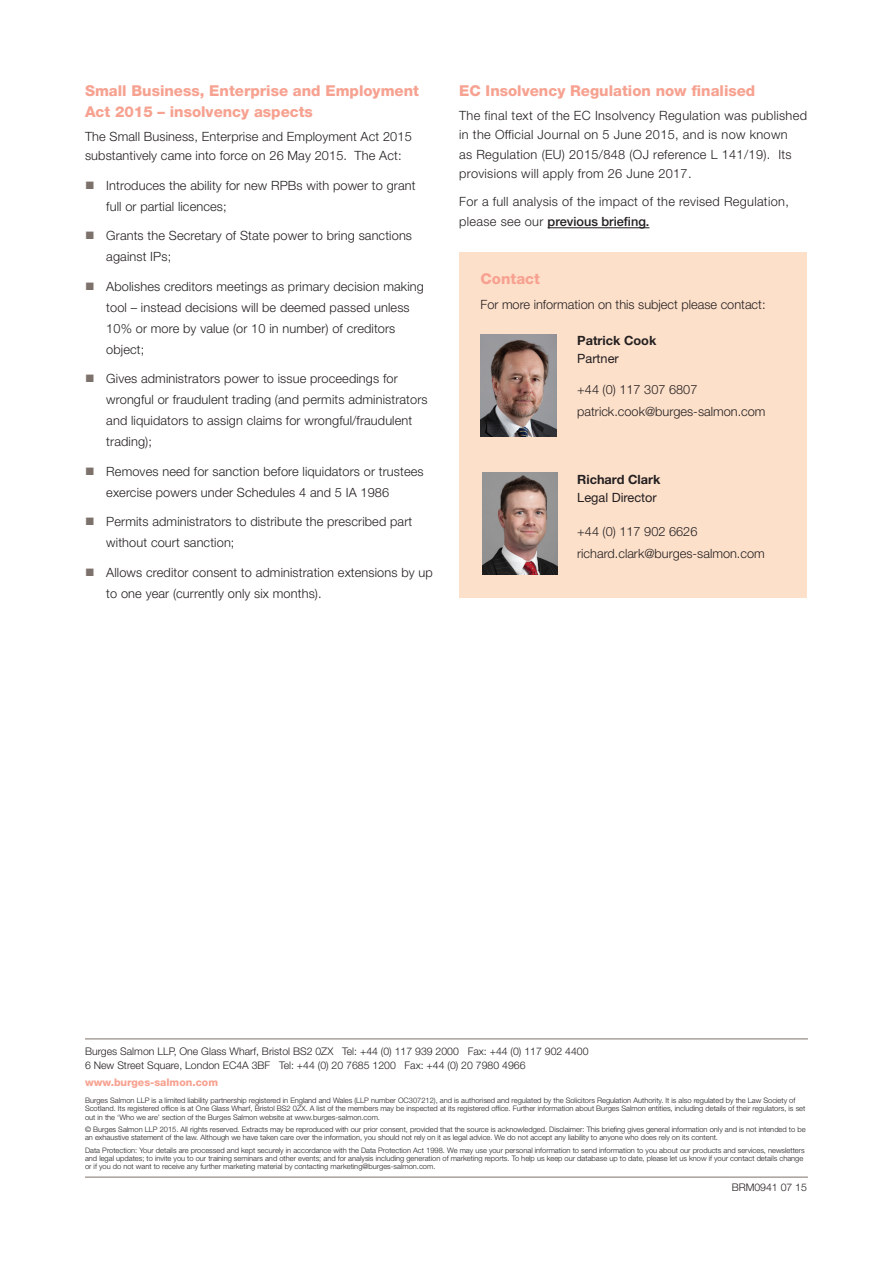
<style>
.page{position:relative;width:893px;height:1263px;background:#fff}
.page>*{position:absolute;margin:0;border:0;box-sizing:border-box;transform-origin:0 0}
.subtitle_-_pink{font:800 15px/21px "Helvetica Neue LT Std";color:#f7a291}
.bodytextindent{font:300 12.75px/21px "Helvetica Neue LT Std";letter-spacing:.01em;color:#231f20}
.bodytext{font:300 12.75px "Helvetica Neue LT Std";color:#231f20}
.bodytext-2{font:12.75px/18px "Helvetica Neue LT Std";color:#231f20}
.bodytext-3{font:700 12.75px/18px "Helvetica Neue LT Std";color:#231f20}
.t1{font:300 10.5px/13.5px "Helvetica Neue LT Std";color:#231f20}
.t2{font:800 10.5px "Helvetica Neue LT Std";color:#f7a291}
.disclaimer{font:300 7.5px/8.2px "Helvetica Neue LT Std";color:#231f20}
.s1{font-weight:500}
.s2{font-weight:400}
.s3{font-weight:700}
</style>
<div class="page">
<hr style="left:85px;top:1177px;width:723px;height:1px;background:#7d716c">
<hr style="left:85px;top:1038px;width:723px;height:1px;background:#7d716c">
<div style="left:459px;top:252px;width:348px;height:345px;background:#fde0ca"></div>
<img style="left:480px;top:334px;width:76px;height:102px">
<img style="left:483px;top:473px;width:74px;height:102px">
<hr style="left:548px;top:227px;width:101px;height:1px;background:#231f20">
<p class="subtitle_-_pink" style="left:85px;top:80px;width:335px">Small Business, Enterprise and Employment<br>Act 2015 – insolvency aspects</p>
<p class="bodytextindent" style="left:85px;top:126px;width:328px;line-height:19.5px">The Small Business, Enterprise and Employment Act 2015 substantively came into force on 26 May 2015. The Act:</p>
<p class="bodytextindent" style="left:106px;top:174px;width:311px">Introduces the ability for new RPBs with power to grant full or partial licences;</p>
<p class="bodytextindent" style="left:106px;top:225px;width:307px">Grants the Secretary of State power to bring sanctions against IPs;</p>
<p class="bodytextindent" style="left:106px;top:275px;width:319px">Abolishes creditors meetings as primary decision making tool – instead decisions will be deemed passed unless 10% or more by value (or 10 in number) of creditors object;</p>
<p class="bodytextindent" style="left:106px;top:368px;width:323px">Gives administrators power to issue proceedings for wrongful or fraudulent trading (and permits administrators and liquidators to assign claims for wrongful/fraudulent trading);</p>
<p class="bodytextindent" style="left:106px;top:460px;width:319px">Removes need for sanction before liquidators or trustees exercise powers under Schedules 4 and 5 IA 1986</p>
<p class="bodytextindent" style="left:106px;top:511px;width:307px">Permits administrators to distribute the prescribed part without court sanction;</p>
<p class="bodytextindent" style="left:106px;top:561px;width:328px">Allows creditor consent to administration extensions by up to one year (currently only six months).</p>
<p class="subtitle_-_pink" style="left:459px;top:80px;width:298px">EC Insolvency Regulation now finalised</p>
<p class="bodytextindent" style="left:459px;top:105px;width:349px;line-height:19.5px">The final text of the EC Insolvency Regulation was published in the Official Journal on 5 June 2015, and is now known<br>as Regulation (EU) 2015/848 (OJ reference L 141/19). Its provisions will apply from 26 June 2017.</p>
<p class="bodytextindent" style="left:459px;top:191px;width:331px;line-height:19.5px">For a full analysis of the impact of the revised Regulation, please see our <span class="s1">previous briefing.</span></p>
<p class="subtitle_-_pink" style="left:480px;top:268px;width:61px">Contact</p>
<p class="bodytext" style="left:480px;top:297px;width:287px">For more information on this subject please contact:</p>
<p class="bodytext-3" style="left:577px;top:331px;width:81px">Patrick Cook<br><span class="s2">Partner</span></p>
<p class="bodytextindent" style="left:577px;top:379px;width:122px">+44 (0) 117 307 6807</p>
<p class="bodytext" style="left:577px;top:404px;width:190px">patrick.cook@burges-salmon.com</p>
<p class="bodytext-2" style="left:577px;top:470px;width:85px"><span class="s3">Richard Clark<br></span>Legal Director</p>
<p class="bodytextindent" style="left:577px;top:520px;width:122px">+44 (0) 117 902 6626</p>
<p class="bodytext" style="left:577px;top:545px;width:189px">richard.clark@burges-salmon.com</p>
<p class="t1" style="left:85px;top:1044px;width:505px">Burges Salmon LLP, One Glass Wharf, Bristol BS2 0ZX Tel: +44 (0) 117 939 2000 Fax: +44 (0) 117 902 4400<br>6 New Street Square, London EC4A 3BF Tel: +44 (0) 20 7685 1200 Fax: +44 (0) 20 7980 4966</p>
<p class="t2" style="left:85px;top:1076px;width:135px">www.burges-salmon.com</p>
<p class="disclaimer" style="left:85px;top:1096px;width:722px">Burges Salmon LLP is a limited liability partnership registered in England and Wales (LLP number OC307212), and is authorised and regulated by the Solicitors Regulation Authority. It is also regulated by the Law Society of<br>Scotland. Its registered office is at One Glass Wharf, Bristol BS2 0ZX. A list of the members may be inspected at its registered office. Further information about Burges Salmon entities, including details of their regulators, is set out in the ‘Who we are’ section of the Burges Salmon website at www.burges-salmon.com.</p>
<p class="disclaimer" style="left:85px;top:1125px;width:722px">© Burges Salmon LLP 2015. All rights reserved. Extracts may be reproduced with our prior consent, provided that the source is acknowledged. Disclaimer: This briefing gives general information only and is not intended to be an exhaustive statement of the law. Although we have taken care over the information, you should not rely on it as legal advice. We do not accept any liability to anyone who does rely on its content.</p>
<p class="disclaimer" style="left:85px;top:1146px;width:721px">Data Protection: Your details are processed and kept securely in accordance with the Data Protection Act 1998. We may use your personal information to send information to you about our products and services, newsletters and legal updates; to invite you to our training seminars and other events; and for analysis including generation of marketing reports. To help us keep our database up to date, please let us know if your contact details change or if you do not want to receive any further marketing material by contacting marketing@burges-salmon.com.</p>
<p class="t1" style="left:732px;top:1180px;width:77px">BRM0941 07 15</p>
</div>
